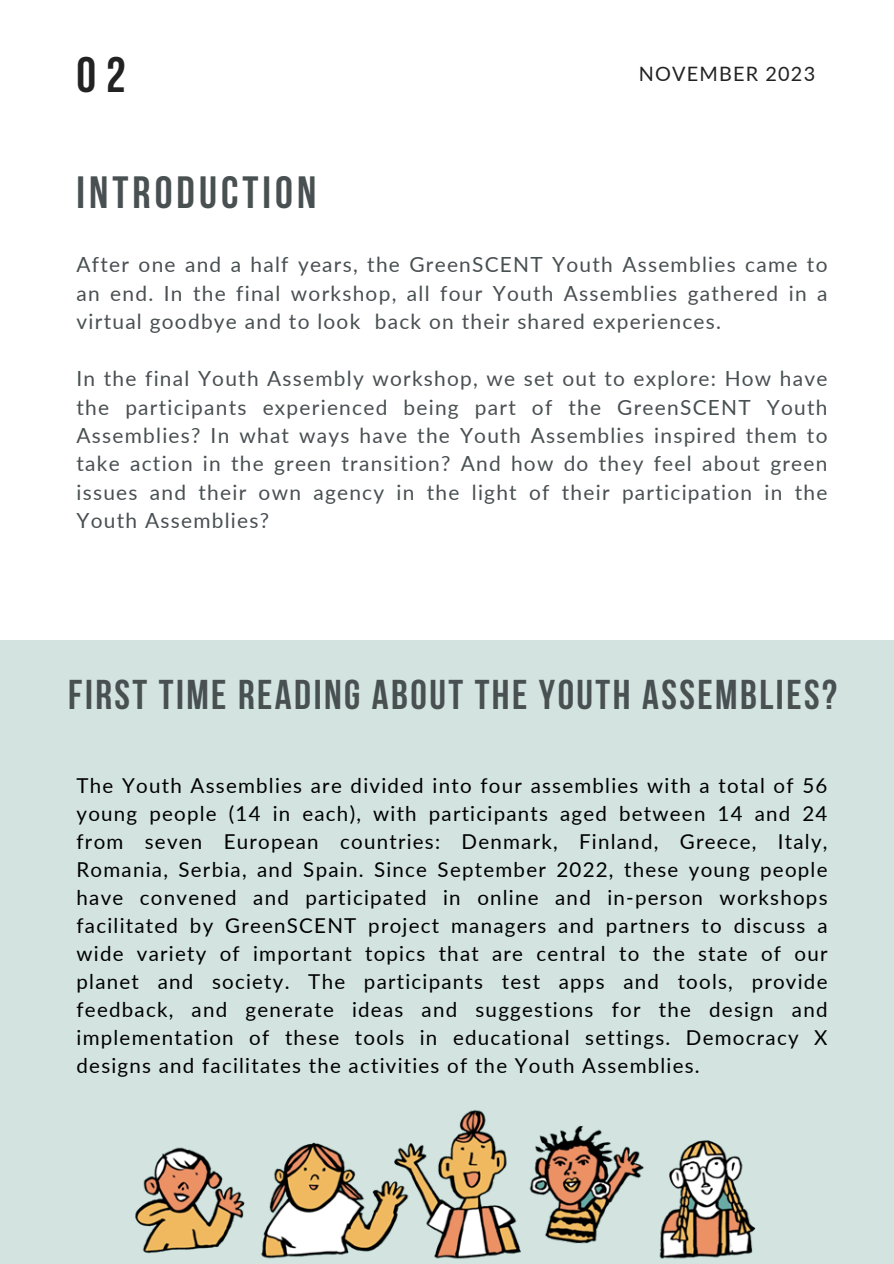
<style>
.page{position:relative;width:894px;height:1264px;background:#fff}
.page>*{position:absolute;margin:0;border:0;box-sizing:border-box;transform-origin:0 0}
.t1{font:700 49.65px "Bebas Neue";color:#222}
.t2{font:700 45px "Bebas Neue";letter-spacing:.09em;color:#495052}
.t3{font:700 41.4px "Bebas Neue";letter-spacing:.06em;color:#495052}
.t4{font:20.85px/28.3px "Lato";letter-spacing:.06em;color:#495052;text-align:justify}
.t5{font:20.55px/28px "Lato";letter-spacing:.06em;color:#000;text-align:justify}
.t6{font:19.8px "Lato";letter-spacing:.06em;color:#222}
</style>
<div class="page">
<div style="left:0;top:640px;width:893px;height:623px;background:#d2e3e0"></div>
<img style="left:135px;top:1110px;width:621px;height:149px">
<p class="t1" style="left:76px;top:54px;width:51px">02</p>
<p class="t2" style="left:77px;top:175px;width:241px">INTRODUCTION</p>
<p class="t6" style="left:638px;top:61px;width:178px">NOVEMBER 2023</p>
<h3 class="t4" style="left:77px;top:250px;width:752px">After one and a half years, the GreenSCENT Youth Assemblies came to an end. In the final workshop, all four Youth Assemblies gathered in a virtual goodbye and to look back on their shared experiences.</h3>
<h1 class="t4" style="left:77px;top:364px;width:752px">In the final Youth Assembly workshop, we set out to explore: How have the participants experienced being part of the GreenSCENT Youth Assemblies? In what ways have the Youth Assemblies inspired them to take action in the green transition? And how do they feel about green issues and their own agency in the light of their participation in the Youth Assemblies?</h1>
<p class="t3" style="left:68px;top:678px;width:770px">FIRST TIME READING ABOUT THE YOUTH ASSEMBLIES?</p>
<h2 class="t5" style="left:76px;top:771px;width:752px">The Youth Assemblies are divided into four assemblies with a total of 56 young people (14 in each), with participants aged between 14 and 24 from seven European countries: Denmark, Finland, Greece, Italy, Romania, Serbia, and Spain. Since September 2022, these young people have convened and participated in online and in-person workshops facilitated by GreenSCENT project managers and partners to discuss a wide variety of important topics that are central to the state of our planet and society. The participants test apps and tools, provide feedback, and generate ideas and suggestions for the design and implementation of these tools in educational settings. Democracy X designs and facilitates the activities of the Youth Assemblies.</h2>
</div>
